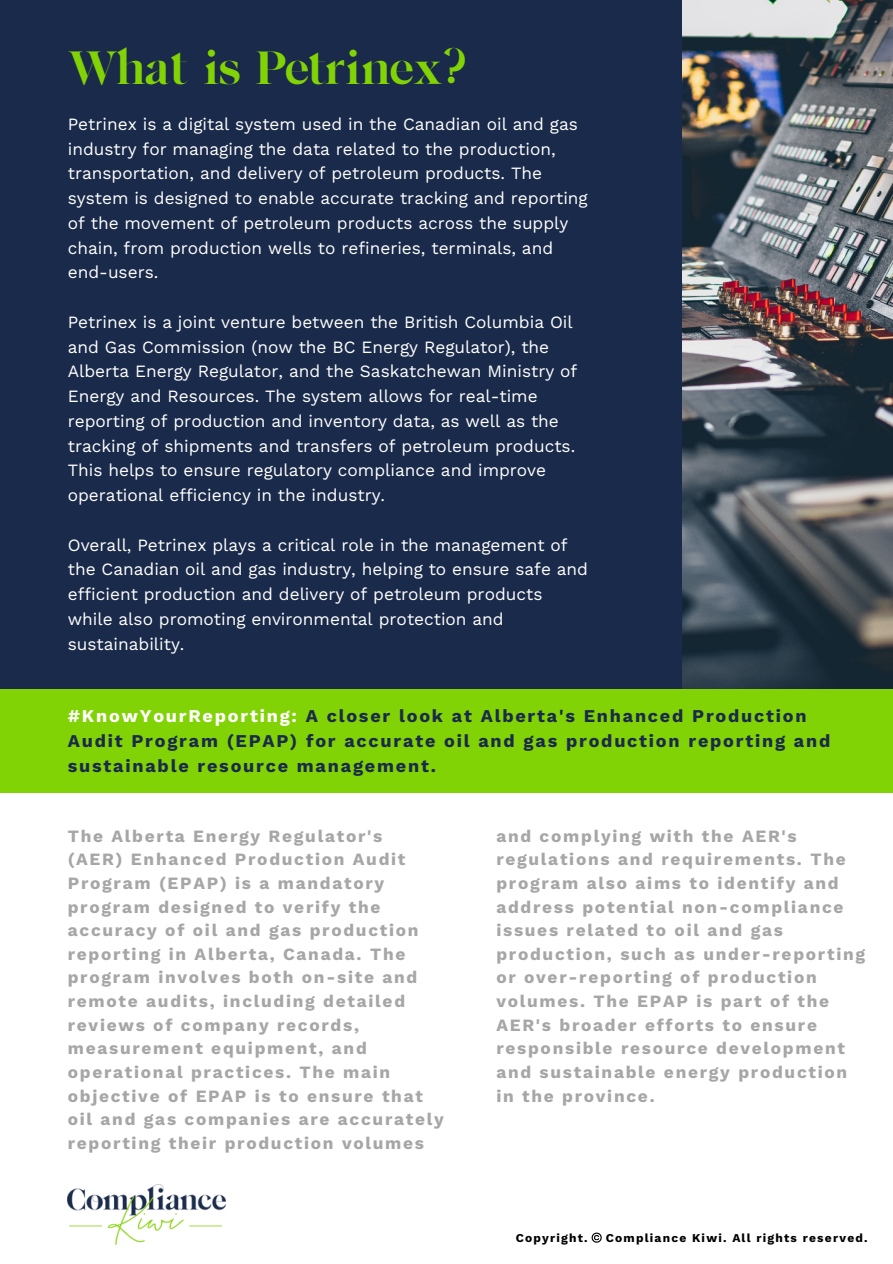
<style>
.page{position:relative;width:893px;height:1264px;background:#fff}
.page>*{position:absolute;margin:0;border:0;box-sizing:border-box;transform-origin:0 0}
.t1{font:48px "Sophillia";color:#82d305}
.t2{font:700 18px/24.8px "Work Sans";letter-spacing:.1em;color:#1a2a4a}
.t3{font:17.25px/24.8px "Work Sans";color:#fff}
.t4{font:700 17.25px/23.5px "Work Sans";letter-spacing:.1em;color:#a6a6a6}
.t5{font:700 12px "Work Sans";letter-spacing:.1em;color:#000}
.s1{color:#fff}
</style>
<div class="page">
<div style="left:0;top:0;width:682px;height:690px;background:#1a2a4a"></div>
<img style="left:68px;top:1184px;width:157px;height:60px">
<img style="left:682px;top:0;width:210px;height:689px">
<div style="left:0;top:689px;width:892px;height:104px;background:#82d305"></div>
<svg style="left:591px;top:1232px;width:10px;height:10px"></svg>
<h1 class="t1" style="left:68px;top:45px;width:400px">What is Petrinex?</h1>
<p class="t3" style="left:68px;top:112px;width:521px">Petrinex is a digital system used in the Canadian oil and gas industry for managing the data related to the production, transportation, and delivery of petroleum products. The system is designed to enable accurate tracking and reporting of the movement of petroleum products across the supply chain, from production wells to refineries, terminals, and end-users.</p>
<p class="t3" style="left:68px;top:309px;width:511px">Petrinex is a joint venture between the British Columbia Oil and Gas Commission (now the BC Energy Regulator), the Alberta Energy Regulator, and the Saskatchewan Ministry of Energy and Resources. The system allows for real-time reporting of production and inventory data, as well as the tracking of shipments and transfers of petroleum products.<br>This helps to ensure regulatory compliance and improve operational efficiency in the industry.</p>
<p class="t3" style="left:68px;top:532px;width:521px">Overall, Petrinex plays a critical role in the management of the Canadian oil and gas industry, helping to ensure safe and efficient production and delivery of petroleum products while also promoting environmental protection and sustainability.</p>
<p class="t2" style="left:68px;top:703px;width:764px"><span class="s1">#KnowYourReporting:</span> A closer look at Alberta's Enhanced Production<br>Audit Program (EPAP) for accurate oil and gas production reporting and sustainable resource management.</p>
<p class="t4" style="left:68px;top:824px;width:377px">The Alberta Energy Regulator's<br>(AER) Enhanced Production Audit<br>Program (EPAP) is a mandatory program designed to verify the accuracy of oil and gas production reporting in Alberta, Canada. The program involves both on-site and remote audits, including detailed reviews of company records, measurement equipment, and operational practices. The main objective of EPAP is to ensure that oil and gas companies are accurately reporting their production volumes</p>
<p class="t4" style="left:496px;top:824px;width:370px">and complying with the AER's regulations and requirements. The program also aims to identify and address potential non-compliance issues related to oil and gas production, such as under-reporting or over-reporting of production volumes. The EPAP is part of the<br>AER's broader efforts to ensure responsible resource development and sustainable energy production in the province.</p>
<p class="t5" style="left:515px;top:1230px;width:73px">Copyright.</p>
<p class="t5" style="left:605px;top:1230px;width:263px">Compliance Kiwi. All rights reserved.</p>
</div>
